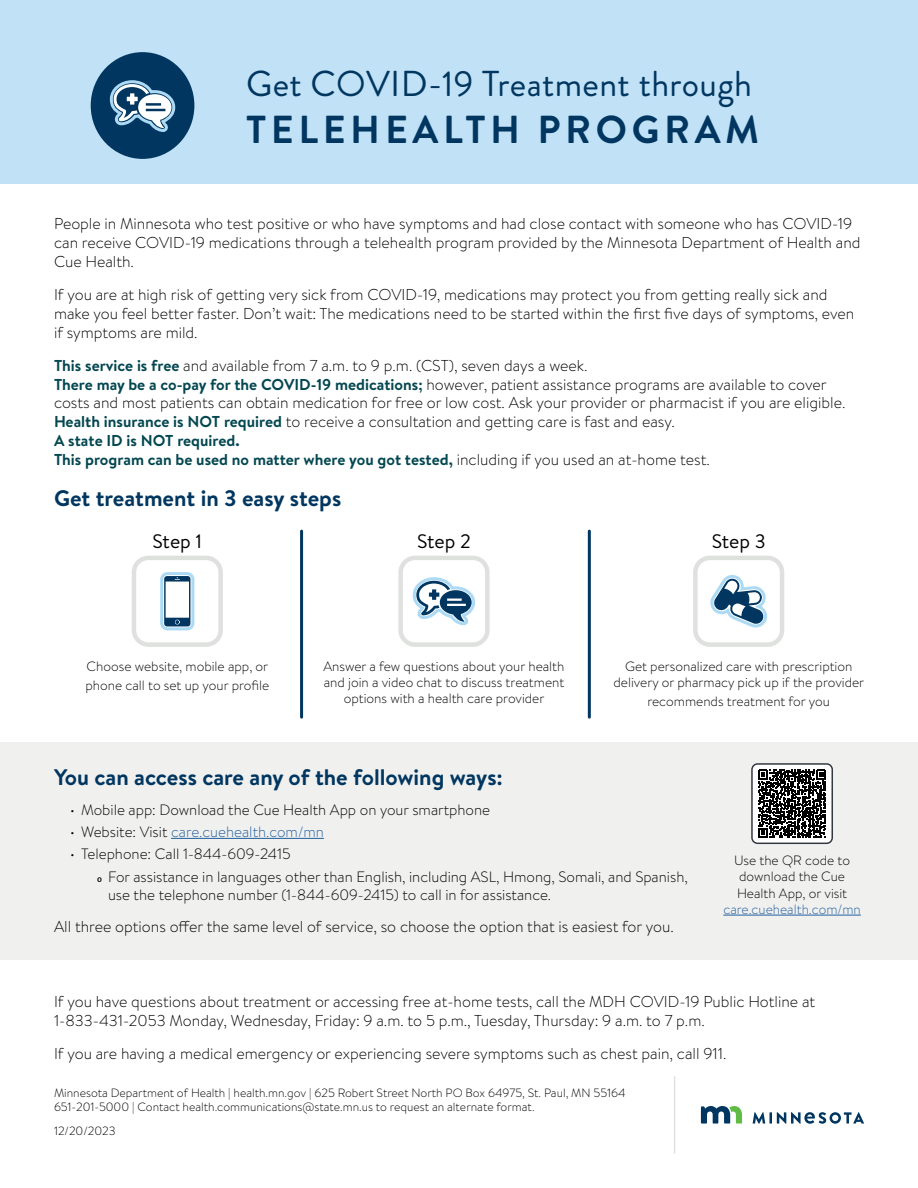
<style>
.page{position:relative;width:918px;height:1188px;background:#fff}
.page>*{position:absolute;margin:0;border:0;box-sizing:border-box;transform-origin:0 0}
.t1{font:700 39px "Brandon Grotesque";letter-spacing:.12em;color:#003660}
.t2{font:36px "Brandon Grotesque";letter-spacing:.01em;color:#003660}
.t3{font:700 22.5px "Brandon Text";color:#003660}
.t4{font:19.5px "Brandon Text";color:#000}
.t5{font:300 15.75px/18.9px "Brandon Text";color:#000}
.t6{font:300 15px/18px "Brandon Text";color:#000}
.t7{font:300 15px "Brandon Text";color:#215e9e}
.t8{font:300 13.5px/16.2px "Brandon Text";color:#000;text-align:center}
.t9{font:300 12px/14.4px "Brandon Text";color:#000}
.s1{font-weight:700;color:#034750}
.s2{color:#000}
.s3{font-family:"Calibri";font-weight:400}
.s4{color:#215e9e}
</style>
<div class="page">
<div style="left:0;top:0;width:918px;height:184px;background:#c0e1f6"></div>
<div style="left:91px;top:52px;width:103px;height:107px;background:#003660;border-radius:50%"></div>
<svg style="left:109px;top:80px;width:67px;height:52px"></svg>
<div style="left:693px;top:556px;width:91px;height:91px;border:4px solid #dfe1df;border-radius:14px"></div>
<svg style="left:710px;top:575px;width:57px;height:53px"></svg>
<div style="left:132px;top:556px;width:91px;height:91px;border:4px solid #dfe1df;border-radius:14px"></div>
<svg style="left:164px;top:576px;width:26px;height:50px"></svg>
<div style="left:160px;top:572px;width:34px;height:58px;border:3px solid #acdaf5;border-radius:6px"></div>
<div style="left:398px;top:556px;width:92px;height:91px;border:4px solid #dfe1df;border-radius:14px"></div>
<svg style="left:412px;top:577px;width:64px;height:49px"></svg>
<hr style="left:674px;top:1076px;width:1px;height:78px;background:#dfe1df">
<svg style="left:701px;top:1106px;width:41px;height:18px"></svg>
<svg style="left:753px;top:1112px;width:111px;height:12px"></svg>
<div style="left:0;top:743px;width:918px;height:217px;background:#f0f0ef"></div>
<hr style="left:171px;top:838px;width:153px;height:1px;background:#215e9e">
<div style="left:752px;top:764px;width:80px;height:79px;background:#fff;border-radius:6px"></div>
<svg style="left:758px;top:770px;width:68px;height:67px"></svg>
<div style="left:751px;top:763px;width:82px;height:81px;border:2px solid #343841;border-radius:6px"></div>
<hr style="left:723px;top:915px;width:138px;height:1px;background:#215e9e">
<hr style="left:300px;top:531px;width:3px;height:186px;background:#003660">
<hr style="left:588px;top:531px;width:3px;height:186px;background:#003660">
<h1 class="t2" style="left:246px;top:59px;width:507px">Get COVID-19 Treatment through</h1>
<h1 class="t1" style="left:247px;top:103px;width:514px">TELEHEALTH PROGRAM</h1>
<p class="t5" style="left:54px;top:214px;width:808px">People in Minnesota who test positive or who have symptoms and had close contact with someone who has COVID-19 can receive COVID-19 medications through a telehealth program provided by the Minnesota Department of Health and<br>Cue Health.</p>
<p class="t5" style="left:54px;top:284px;width:802px">If you are at high risk of getting very sick from COVID-19, medications may protect you from getting really sick and make you feel better faster. Don’t wait: The medications need to be started within the first five days of symptoms, even if symptoms are mild.</p>
<p class="t5" style="left:54px;top:355px;width:793px"><span class="s1">This service is free</span> and available from 7 a.m. to 9 p.m. (CST), seven days a week.<br><span class="s1">There may be a co-pay for the COVID-19 medications;</span> however, patient assistance programs are available to cover costs and most patients can obtain medication for free or low cost. Ask your provider or pharmacist if you are eligible.<br><span class="s1">Health insurance is NOT required</span> to receive a consultation and getting care is fast and easy.<br><span class="s1">A state ID is NOT required.<br>This program can be used no matter where you got tested,</span> including if you used an at-home test.</p>
<h2 class="t3" style="left:54px;top:483px;width:289px">Get treatment in 3 easy steps</h2>
<h3 class="t4" style="left:153px;top:528px;width:51px">Step 1</h3>
<h3 class="t4" style="left:417px;top:528px;width:55px">Step 2</h3>
<h3 class="t4" style="left:712px;top:528px;width:56px">Step 3</h3>
<p class="t8" style="left:85px;top:656px;width:185px;line-height:19.2px;text-align:left">Choose website, mobile app, or phone call to set up your profile</p>
<p class="t8" style="left:324px;top:658px;width:242px">Answer a few questions about your health and join a video chat to discuss treatment options with a health care provider</p>
<p class="t8" style="left:613px;top:658px;width:252px">Get personalized care with prescription delivery or pharmacy pick up if the provider</p>
<p class="t8" style="left:647px;top:693px;width:184px">recommends treatment for you</p>
<h2 class="t3" style="left:54px;top:762px;width:451px">You can access care any of the following ways:</h2>
<p class="t6" style="left:70px;top:800px;width:421px">• Mobile app: Download the Cue Health App on your smartphone</p>
<p class="t7" style="left:70px;top:821px;width:255px"><span class="s2">• Website: Visit</span> care.cuehealth.com/mn</p>
<p class="t6" style="left:70px;top:844px;width:222px">• Telephone: Call 1-844-609-2415</p>
<p class="t6" style="left:108px;top:867px;width:581px;text-indent:-11px"><span class="s3">Д</span> For assistance in languages other than English, including ASL, Hmong, Somali, and Spanish, use the telephone number (1-844-609-2415) to call in for assistance.</p>
<p class="t5" style="left:54px;top:916px;width:621px">All three options offer the same level of service, so choose the option that is easiest for you.</p>
<p class="t8" style="left:723px;top:852px;width:139px">Use the QR code to download the Cue<br>Health App, or visit <span class="s4">care.cuehealth.com/mn</span></p>
<p class="t5" style="left:54px;top:992px;width:763px">If you have questions about treatment or accessing free at-home tests, call the MDH COVID-19 Public Hotline at<br>1-833-431-2053 Monday, Wednesday, Friday: 9 a.m. to 5 p.m., Tuesday, Thursday: 9 a.m. to 7 p.m.</p>
<p class="t5" style="left:54px;top:1044px;width:674px">If you are having a medical emergency or experiencing severe symptoms such as chest pain, call 911.</p>
<p class="t9" style="left:54px;top:1085px;width:573px">Minnesota Department of Health | health.mn.gov | 625 Robert Street North PO Box 64975, St. Paul, MN 55164<br>651-201-5000 | Contact health.communications@state.mn.us to request an alternate format.</p>
<p class="t9" style="left:54px;top:1123px;width:63px">12/20/2023</p>
</div>
